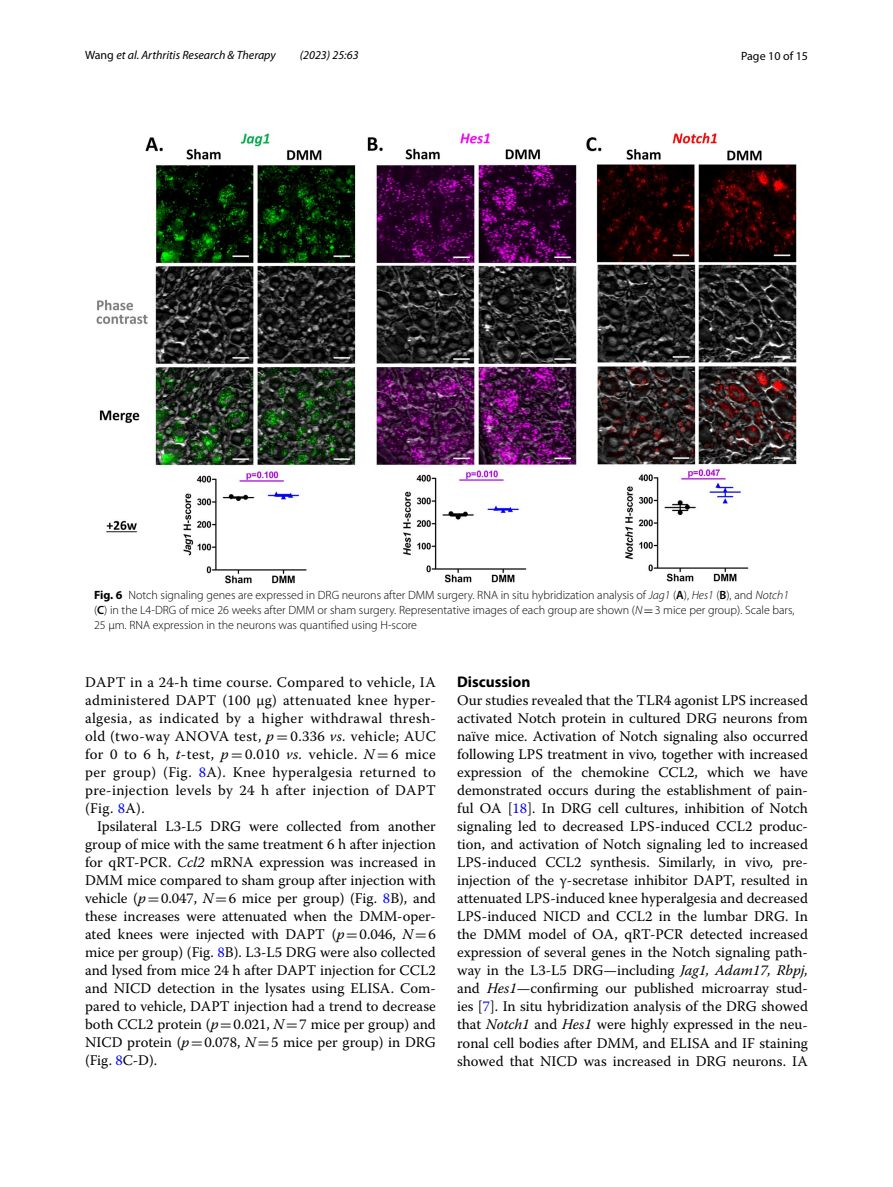
<style>
.page{position:relative;width:893px;height:1187px;background:#fff}
.page>*{position:absolute;margin:0;border:0;box-sizing:border-box;transform-origin:0 0}
.t1{font:700 15.45px "Myriad Pro";color:#000}
.t2{font:14.7px/18px "Warnock Pro";letter-spacing:.005em;color:#000;text-align:justify}
.t3{font:300 12px/15px "Myriad Pro";color:#000}
.t4{font:italic 12px "Myriad Pro";color:#000}
.t5{font:12px "Myriad Pro";color:#000}
.s1{font-style:normal}
.s2{font-weight:700}
.s3{font-style:italic}
.s4{font-weight:600}
.s5{font-family:"MTSY";font-weight:400}
.s6{font-family:"MTSY"}
.s7{color:#00f}
</style>
<div class="page">
<img style="left:96px;top:133px;width:701px;height:451px">
<p class="t4" style="left:85px;top:48px;width:192px"><span class="s1">Wang</span> et al. Arthritis Research &amp; Therapy</p>
<p class="t4" style="left:300px;top:48px;width:60px">(2023) 25:63</p>
<p class="t5" style="left:741px;top:48px;width:68px">Page 10 of 15</p>
<p class="t3" style="left:94px;top:587px;width:702px"><span class="s2">Fig. 6</span> Notch signaling genes are expressed in DRG neurons after DMM surgery. RNA in situ hybridization analysis of <span class="s3">Jag1</span> (<span class="s4">A</span>), <span class="s3">Hes1</span> (<span class="s4">B</span>), and <span class="s3">Notch1 </span>(<span class="s4">C</span>) in the L4-DRG of mice 26 weeks after DMM or sham surgery. Representative images of each group are shown (<span class="s3">N</span><span class="s5">=</span>3 mice per group). Scale bars,<br>25 μm. RNA expression in the neurons was quantified using H-score</p>
<p class="t2" style="left:85px;top:672px;width:352px">DAPT in a 24-h time course. Compared to vehicle, IA administered DAPT (100 μg) attenuated knee hyper&shy;algesia, as indicated by a higher withdrawal thresh&shy;old (two-way ANOVA test, <span class="s3">p</span> <span class="s6">=</span> 0.336 <span class="s3">vs.</span> vehicle; AUC for 0 to 6 h, <span class="s3">t</span>-test, <span class="s3">p</span> <span class="s6">=</span> 0.010 <span class="s3">vs.</span> vehicle. <span class="s3">N</span> <span class="s6">=</span> 6 mice per group) (Fig. <span class="s7">8</span>A). Knee hyperalgesia returned to pre-injection levels by 24 h after injection of DAPT (Fig. <span class="s7">8</span>A).</p>
<p class="t2" style="left:85px;top:816px;width:352px;text-indent:12px">Ipsilateral L3-L5 DRG were collected from another group of mice with the same treatment 6 h after injection for qRT-PCR. <span class="s3">Ccl2</span> mRNA expression was increased in DMM mice compared to sham group after injection with vehicle (<span class="s3">p</span><span class="s6">=</span>0.047, <span class="s3">N</span><span class="s6">=</span>6 mice per group) (Fig. <span class="s7">8</span>B), and these increases were attenuated when the DMM-oper&shy;ated knees were injected with DAPT (<span class="s3">p</span><span class="s6">=</span>0.046, <span class="s3">N</span><span class="s6">=</span>6 mice per group) (Fig. <span class="s7">8</span>B). L3-L5 DRG were also collected and lysed from mice 24 h after DAPT injection for CCL2 and NICD detection in the lysates using ELISA. Com&shy;pared to vehicle, DAPT injection had a trend to decrease both CCL2 protein (<span class="s3">p</span><span class="s6">=</span>0.021, <span class="s3">N</span><span class="s6">=</span>7 mice per group) and NICD protein (<span class="s3">p</span><span class="s6">=</span>0.078, <span class="s3">N</span><span class="s6">=</span>5 mice per group) in DRG (Fig. <span class="s7">8</span>C-D).</p>
<p class="t1" style="left:457px;top:672px;width:75px">Discussion</p>
<p class="t2" style="left:457px;top:691px;width:352px">Our studies revealed that the TLR4 agonist LPS increased activated Notch protein in cultured DRG neurons from naïve mice. Activation of Notch signaling also occurred following LPS treatment in vivo<span class="s3">,</span> together with increased expression of the chemokine CCL2, which we have demonstrated occurs during the establishment of pain&shy;ful OA [<span class="s7">18</span>]. In DRG cell cultures, inhibition of Notch signaling led to decreased LPS-induced CCL2 produc&shy;tion, and activation of Notch signaling led to increased LPS-induced CCL2 synthesis. Similarly, in vivo<span class="s3">,</span> pre&shy;injection of the γ-secretase inhibitor DAPT, resulted in attenuated LPS-induced knee hyperalgesia and decreased LPS-induced NICD and CCL2 in the lumbar DRG. In the DMM model of OA, qRT-PCR detected increased expression of several genes in the Notch signaling path&shy;way in the L3-L5 DRG—including <span class="s3">Jag1, Adam17, Rbpj, </span>and <span class="s3">Hes1</span>—confirming our published microarray stud&shy;ies [<span class="s7">7</span>]. In situ hybridization analysis of the DRG showed that <span class="s3">Notch1</span> and <span class="s3">Hes1</span> were highly expressed in the neu&shy;ronal cell bodies after DMM, and ELISA and IF staining showed that NICD was increased in DRG neurons. IA</p>
</div>
